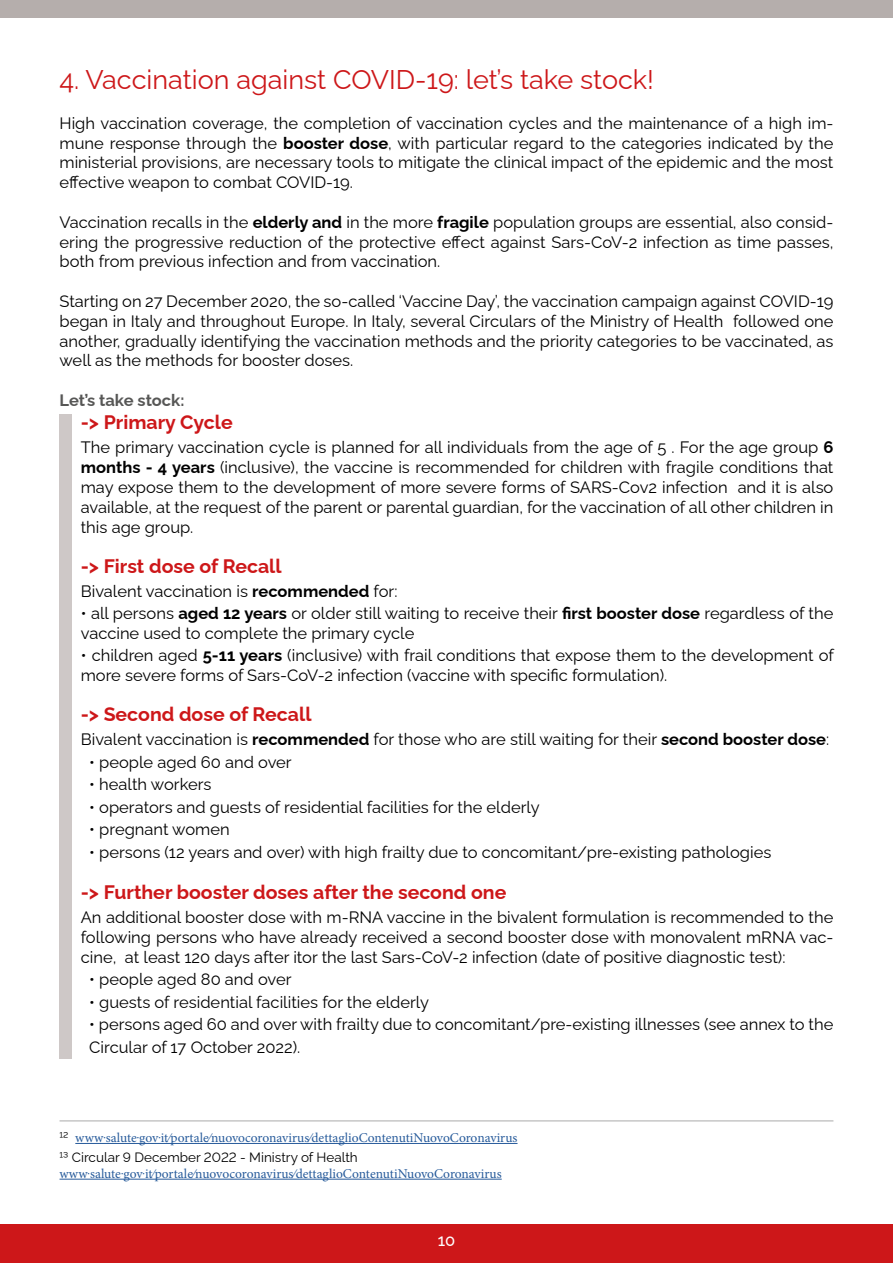
<style>
.page{position:relative;width:893px;height:1263px;background:#fff}
.page>*{position:absolute;margin:0;border:0;box-sizing:border-box;transform-origin:0 0}
.t1{font:27px "Raleway";color:#cd1719}
.t2{font:700 19.5px "Raleway";color:#cd1719}
.t3{font:16.5px/19.8px "Raleway";color:#000;text-align:justify}
.t4{font:700 16.5px "Raleway";letter-spacing:-.005em;color:#575756}
.t5{font:500 16.5px "Raleway";color:#fff}
.t6{font:13.5px "Minion Pro";color:#275b9b}
.t7{font:13.5px "Raleway";color:#000}
.s1{font-weight:700}
.s2{font-family:"Raleway";color:#000}
</style>
<div class="page">
<div style="left:0;top:1225px;width:893px;height:38px;background:#cd1719"></div>
<div style="left:0;top:0;width:893px;height:18px;background:#b5aeac"></div>
<div style="left:60px;top:414px;width:12px;height:645px;background:#cec8c7"></div>
<hr style="left:75px;top:1143px;width:442px;height:1px;background:#275b9b">
<hr style="left:60px;top:1179px;width:442px;height:1px;background:#275b9b">
<hr style="left:60px;top:1120px;width:773px;height:1px;background:#aaa">
<h1 class="t1" style="left:60px;top:58px;width:596px">4. Vaccination against COVID-19: let’s take stock!</h1>
<p class="t3" style="left:60px;top:111px;width:775px">High vaccination coverage, the completion of vaccination cycles and the maintenance of a high im&shy;mune response through the <span class="s1">booster dose</span>, with particular regard to the categories indicated by the ministerial provisions, are necessary tools to mitigate the clinical impact of the epidemic and the most effective weapon to combat COVID-19.</p>
<p class="t3" style="left:60px;top:210px;width:775px">Vaccination recalls in the <span class="s1">elderly and</span> in the more <span class="s1">fragile</span> population groups are essential, also consid&shy;ering the progressive reduction of the protective effect against Sars-CoV-2 infection as time passes, both from previous infection and from vaccination.</p>
<p class="t3" style="left:60px;top:289px;width:775px">Starting on 27 December 2020, the so-called ‘Vaccine Day’, the vaccination campaign against COVID-19 began in Italy and throughout Europe. In Italy, several Circulars of the Ministry of Health followed one another, gradually identifying the vaccination methods and the priority categories to be vaccinated, as well as the methods for booster doses.</p>
<p class="t4" style="left:60px;top:387px;width:126px">Let’s take stock:</p>
<p class="t2" style="left:81px;top:407px;width:153px">-&gt; Primary Cycle</p>
<p class="t3" style="left:81px;top:436px;width:754px">The primary vaccination cycle is planned for all individuals from the age of 5 . For the age group <span class="s1">6 months - 4 years</span> (inclusive), the vaccine is recommended for children with fragile conditions that may expose them to the development of more severe forms of SARS-Cov2 infection and it is also available, at the request of the parent or parental guardian, for the vaccination of all other children in this age group.</p>
<p class="t2" style="left:81px;top:550px;width:202px">-&gt; First dose of Recall</p>
<p class="t3" style="left:81px;top:579px;width:318px">Bivalent vaccination is <span class="s1">recommended</span> for:</p>
<p class="t3" style="left:81px;top:601px;width:754px">• all persons <span class="s1">aged 12 years</span> or older still waiting to receive their <span class="s1">first booster dose</span> regardless of the vaccine used to complete the primary cycle</p>
<p class="t3" style="left:81px;top:644px;width:754px">• children aged <span class="s1">5-11 years</span> (inclusive) with frail conditions that expose them to the development of more severe forms of Sars-CoV-2 infection (vaccine with specific formulation).</p>
<p class="t2" style="left:81px;top:699px;width:232px">-&gt; Second dose of Recall</p>
<p class="t3" style="left:81px;top:727px;width:750px">Bivalent vaccination is <span class="s1">recommended</span> for those who are still waiting for their <span class="s1">second booster dose</span>:</p>
<p class="t3" style="left:89px;top:750px;width:204px">• people aged 60 and over</p>
<p class="t3" style="left:89px;top:772px;width:124px">• health workers</p>
<p class="t3" style="left:89px;top:795px;width:452px">• operators and guests of residential facilities for the elderly</p>
<p class="t3" style="left:89px;top:817px;width:142px">• pregnant women</p>
<p class="t3" style="left:89px;top:840px;width:684px">• persons (12 years and over) with high frailty due to concomitant/pre-existing pathologies</p>
<p class="t2" style="left:81px;top:876px;width:427px">-&gt; Further booster doses after the second one</p>
<p class="t3" style="left:81px;top:905px;width:754px">An additional booster dose with m-RNA vaccine in the bivalent formulation is recommended to the following persons who have already received a second booster dose with monovalent mRNA vac&shy;cine, at least 120 days after itor the last Sars-CoV-2 infection (date of positive diagnostic test):</p>
<p class="t3" style="left:89px;top:967px;width:204px">• people aged 80 and over</p>
<p class="t3" style="left:89px;top:990px;width:341px">• guests of residential facilities for the elderly</p>
<p class="t3" style="left:89px;top:1011px;width:746px;line-height:22.5px">• persons aged 60 and over with frailty due to concomitant/pre-existing illnesses (see annex to the<br>Circular of 17 October 2022).</p>
<p class="t6" style="left:60px;top:1129px;width:459px"><span class="s2">12</span> www.salute.gov.it/portale/nuovocoronavirus/dettaglioContenutiNuovoCoronavirus</p>
<p class="t7" style="left:60px;top:1146px;width:300px">13 Circular 9 December 2022 - Ministry of Health</p>
<p class="t6" style="left:60px;top:1164px;width:444px">www.salute.gov.it/portale/nuovocoronavirus/dettaglioContenutiNuovoCoronavirus</p>
<p class="t5" style="left:438px;top:1227px;width:19px">10</p>
</div>
